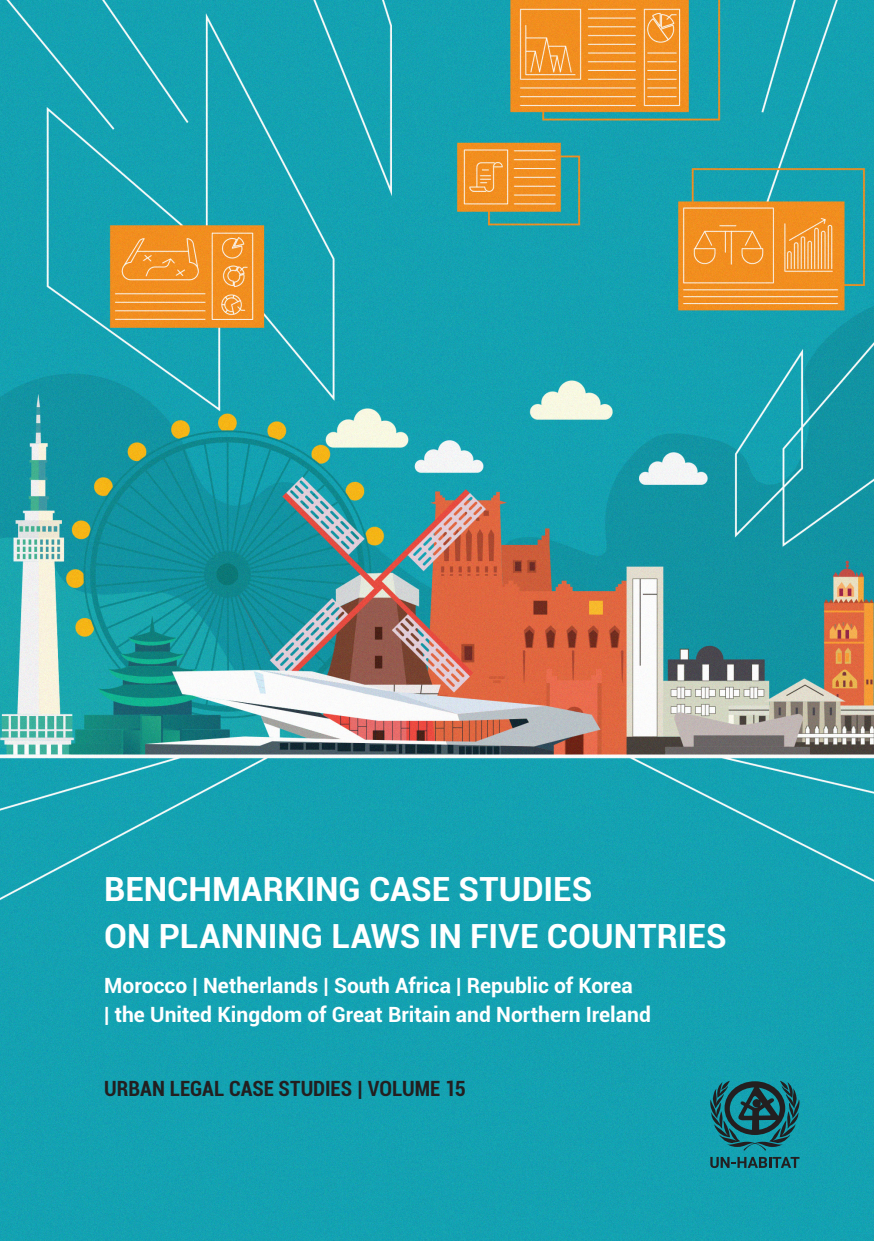
<style>
.page{position:relative;width:874px;height:1241px;background:#fff}
.page>*{position:absolute;margin:0;border:0;box-sizing:border-box;transform-origin:0 0}
.Body_text{font:700 33.25px/47.2px "Roboto";color:#fff}
.Body_text-2{font:700 21px/29.8px "Roboto";color:#fff}
.Body_text-3{font:700 condensed 21px "Roboto";color:#231f20}
.s1{font-stretch:normal}
</style>
<div class="page">
<img style="left:0;top:0;width:873px;height:1240px">
<svg style="left:710px;top:1156px;width:89px;height:11px"></svg>
<svg style="left:710px;top:1080px;width:89px;height:70px;background:#1a6872"></svg>
<p class="Body_text" style="left:104px;top:863px;width:623px">BENCHMARKING CASE STUDIES<br>ON PLANNING LAWS IN FIVE COUNTRIES</p>
<p class="Body_text-2" style="left:104px;top:969px;width:548px">Morocco | Netherlands | South Africa | Republic of Korea<br>| the United Kingdom of Great Britain and Northern Ireland</p>
<p class="Body_text-3" style="left:104px;top:1074px;width:363px">URBAN LEGAL CASE STUDIES <span class="s1">|</span> VOLUME 15</p>
</div>
